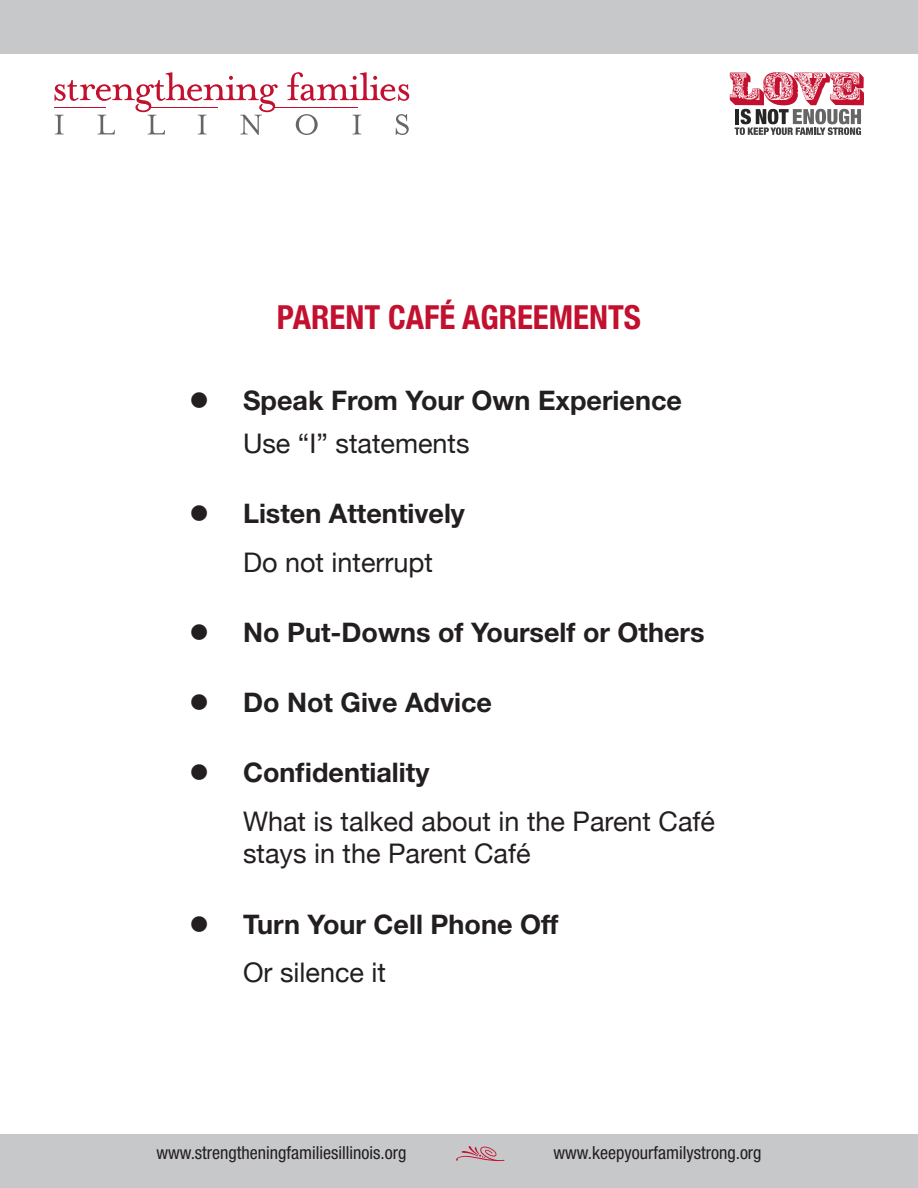
<style>
.page{position:relative;width:918px;height:1188px;background:#fff}
.page>*{position:absolute;margin:0;border:0;box-sizing:border-box;transform-origin:0 0}
.Heading_1{font:700 condensed 33px "Helvetica Neue";color:#c3102f}
.Heading_1-2{font:700 27px "Helvetica Neue";color:#231f20}
.Heading_1-3{font:27px/32.4px "Helvetica Neue";color:#231f20}
.t1{font:condensed 18px "Helvetica Neue";color:#231f20}
</style>
<div class="page">
<div style="left:0;top:1134px;width:918px;height:54px;background:#c7c8ca"></div>
<div style="left:0;top:0;width:918px;height:54px;background:#c7c8ca"></div>
<svg style="left:456px;top:1146px;width:48px;height:15px"></svg>
<svg style="left:287px;top:72px;width:122px;height:29px"></svg>
<svg style="left:55px;top:72px;width:223px;height:63px"></svg>
<svg style="left:296px;top:114px;width:22px;height:21px"></svg>
<svg style="left:352px;top:115px;width:9px;height:19px"></svg>
<svg style="left:396px;top:114px;width:13px;height:21px"></svg>
<svg style="left:730px;top:72px;width:134px;height:63px"></svg>
<p class="Heading_1" style="left:277px;top:297px;width:366px">PARENT CAFÉ AGREEMENTS</p>
<p class="Heading_1-2" style="left:189px;top:383px;width:495px">● Speak From Your Own Experience</p>
<p class="Heading_1-3" style="left:243px;top:427px;width:228px">Use “I” statements</p>
<p class="Heading_1-2" style="left:189px;top:497px;width:277px">● Listen Attentively</p>
<p class="Heading_1-3" style="left:243px;top:546px;width:192px">Do not interrupt</p>
<p class="Heading_1-2" style="left:189px;top:616px;width:517px">● No Put-Downs of Yourself or Others</p>
<p class="Heading_1-2" style="left:189px;top:686px;width:305px">● Do Not Give Advice</p>
<p class="Heading_1-2" style="left:189px;top:756px;width:242px">● Confidentiality</p>
<p class="Heading_1-3" style="left:243px;top:805px;width:474px">What is talked about in the Parent Café stays in the Parent Café</p>
<p class="Heading_1-2" style="left:189px;top:907px;width:371px">● Turn Your Cell Phone Off</p>
<p class="Heading_1-3" style="left:243px;top:956px;width:145px">Or silence it</p>
<p class="t1" style="left:156px;top:1142px;width:252px">www.strengtheningfamiliesillinois.org</p>
<p class="t1" style="left:553px;top:1142px;width:210px">www.keepyourfamilystrong.org</p>
</div>
